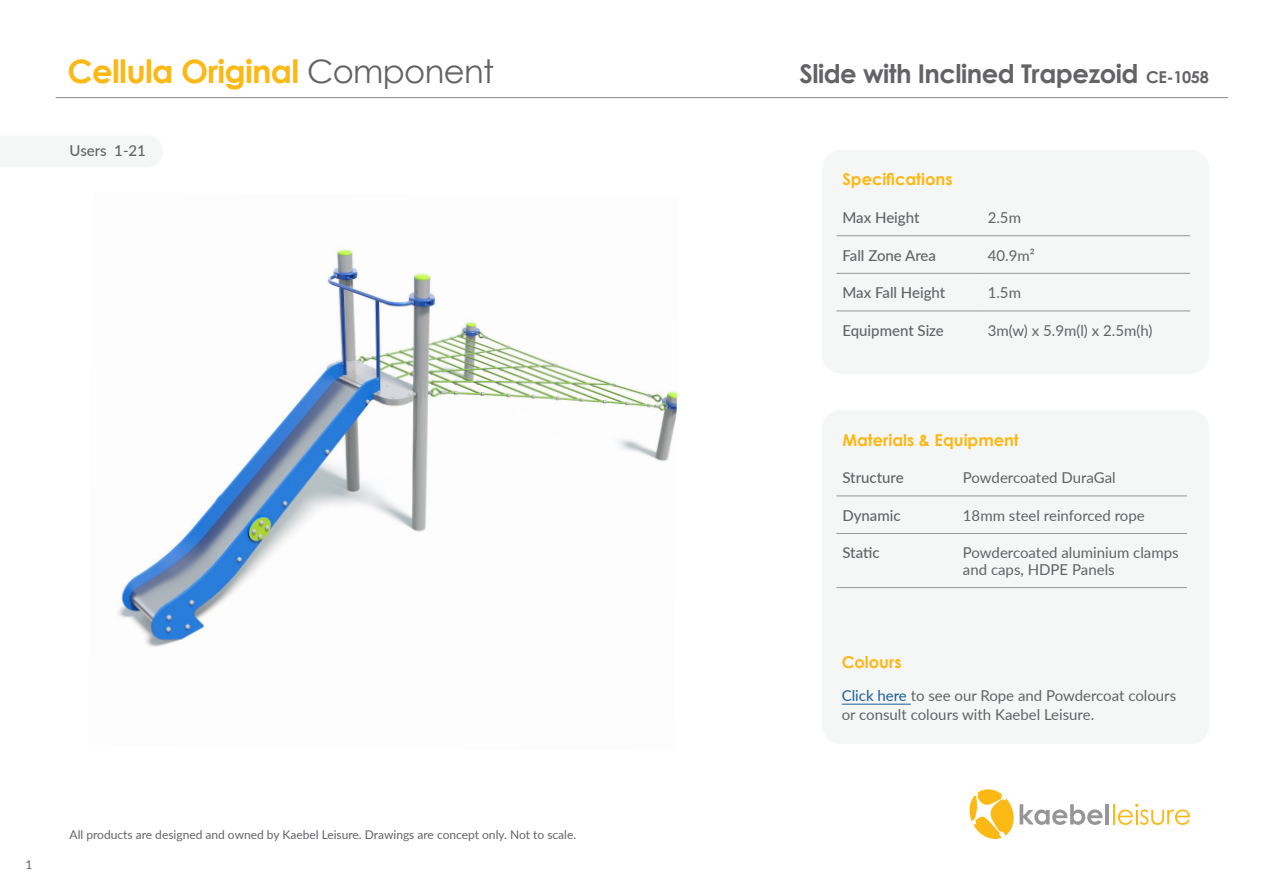
<style>
.page{position:relative;width:1263px;height:893px;background:#fff}
.page>*{position:absolute;margin:0;border:0;box-sizing:border-box;transform-origin:0 0}
.t1{font:700 32.25px "Century Gothic";letter-spacing:-.02em;color:#fcb814}
.t2{font:700 25.8px "Century Gothic";letter-spacing:-.02em;color:#636366}
.t3{font:700 16.35px "Century Gothic";color:#fcb814}
.t4{font:15px/16.5px "Lato";color:#636366}
.t5{font:500 15px "Lato";color:#636366}
.t6{font:12px "Lato";color:#636366}
.s1{font-weight:400;color:#636366}
.s2{font-size:16.35px}
.s3{color:#175d9e}
</style>
<div class="page">
<svg style="left:969px;top:789px;width:133px;height:50px"></svg>
<hr style="left:1105px;top:804px;width:3px;height:20px;background:#969697">
<hr style="left:1113px;top:804px;width:2px;height:20px;background:#fcb814">
<svg style="left:1118px;top:804px;width:72px;height:21px"></svg>
<hr style="left:56px;top:97px;width:1172px;height:1px;background:#969697">
<img style="left:118px;top:249px;width:559px;height:398px">
<div style="left:822px;top:410px;width:387px;height:334px;background:#f5f6f6;border-radius:18px"></div>
<hr style="left:836px;top:495px;width:121px;height:1px;background:#969697">
<hr style="left:957px;top:495px;width:230px;height:1px;background:#969697">
<hr style="left:836px;top:533px;width:121px;height:1px;background:#969697">
<hr style="left:957px;top:533px;width:230px;height:1px;background:#969697">
<hr style="left:836px;top:587px;width:121px;height:1px;background:#969697">
<hr style="left:957px;top:587px;width:230px;height:1px;background:#969697">
<div style="left:822px;top:150px;width:387px;height:224px;background:#f5f6f6;border-radius:18px"></div>
<hr style="left:836px;top:235px;width:146px;height:1px;background:#969697">
<hr style="left:982px;top:235px;width:208px;height:1px;background:#969697">
<hr style="left:836px;top:273px;width:146px;height:1px;background:#969697">
<hr style="left:982px;top:273px;width:208px;height:1px;background:#969697">
<hr style="left:836px;top:311px;width:146px;height:1px;background:#969697">
<hr style="left:982px;top:311px;width:208px;height:1px;background:#969697">
<hr style="left:842px;top:704px;width:69px;height:1px;background:#175d9e">
<p class="t1" style="left:68px;top:47px;width:428px">Cellula Original <span class="s1">Component</span></p>
<p class="t2" style="left:799px;top:54px;width:411px">Slide with Inclined Trapezoid <span class="s2">CE-1058</span></p>
<p class="t5" style="left:70px;top:140px;width:78px">Users 1-21</p>
<p class="t3" style="left:842px;top:167px;width:112px">Specifications</p>
<p class="t5" style="left:842px;top:207px;width:79px">Max Height</p>
<p class="t4" style="left:988px;top:209px;width:35px">2.5m</p>
<p class="t5" style="left:842px;top:244px;width:95px">Fall Zone Area</p>
<p class="t4" style="left:988px;top:246px;width:48px">40.9m²</p>
<p class="t5" style="left:842px;top:282px;width:104px">Max Fall Height</p>
<p class="t4" style="left:988px;top:284px;width:35px">1.5m</p>
<p class="t5" style="left:842px;top:319px;width:103px">Equipment Size</p>
<p class="t4" style="left:988px;top:321px;width:166px">3m(w) x 5.9m(l) x 2.5m(h)</p>
<p class="t3" style="left:842px;top:427px;width:178px">Materials &amp; Equipment</p>
<p class="t5" style="left:842px;top:467px;width:63px">Structure</p>
<p class="t4" style="left:963px;top:469px;width:154px">Powdercoated DuraGal</p>
<p class="t5" style="left:842px;top:504px;width:60px">Dynamic</p>
<p class="t4" style="left:963px;top:506px;width:183px">18mm steel reinforced rope</p>
<p class="t5" style="left:842px;top:542px;width:39px">Static</p>
<p class="t4" style="left:963px;top:544px;width:217px">Powdercoated aluminium clamps and caps, HDPE Panels</p>
<p class="t3" style="left:842px;top:650px;width:61px">Colours</p>
<p class="t4" style="left:842px;top:685px;width:336px;line-height:19.5px"><span class="s3">Click here</span> to see our Rope and Powdercoat colours or consult colours with Kaebel Leisure.</p>
<p class="t6" style="left:26px;top:856px;width:8px">1</p>
<p class="t6" style="left:70px;top:826px;width:508px">All products are designed and owned by Kaebel Leisure. Drawings are concept only. Not to scale.</p>
</div>
